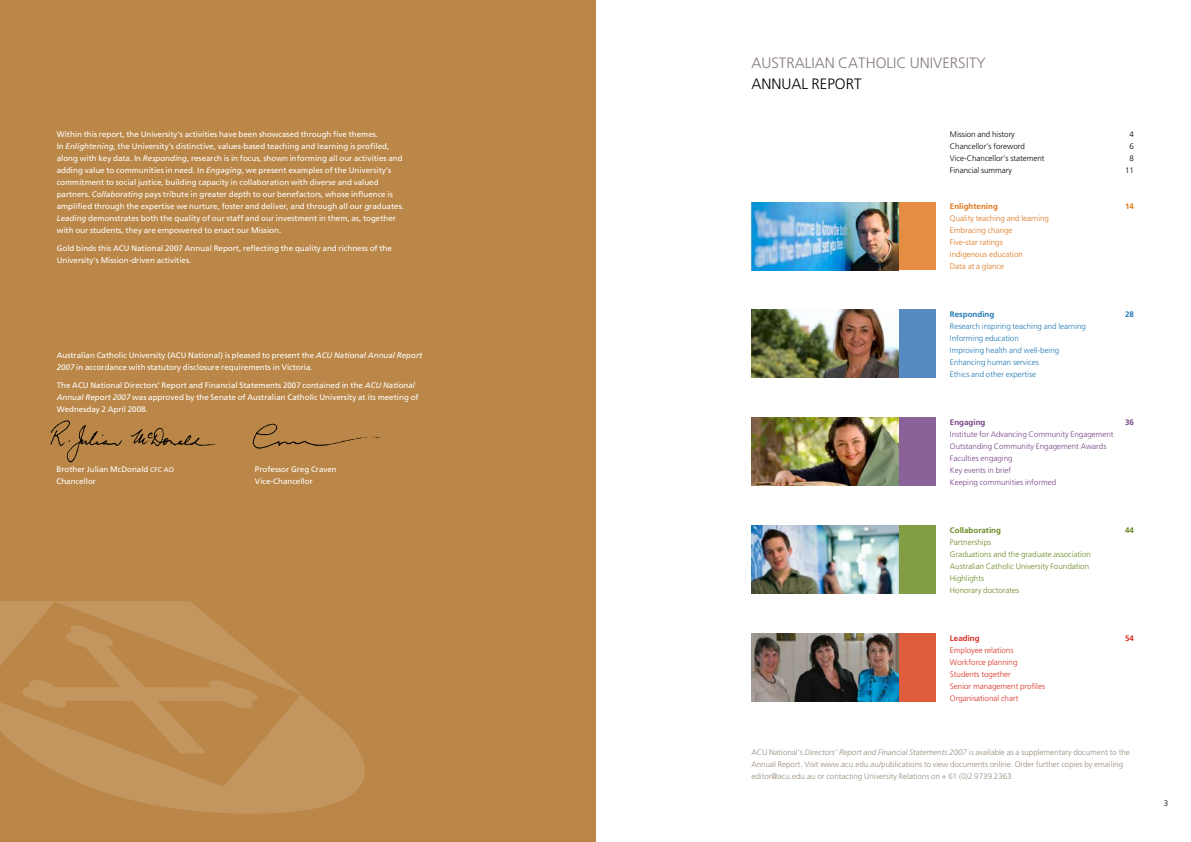
<style>
.page{position:relative;width:1191px;height:842px;background:#fff}
.page>*{position:absolute;margin:0;border:0;box-sizing:border-box;transform-origin:0 0}
.t1{font:300 15px "Frutiger";color:#877c78}
.t2{font:300 15px "Frutiger";color:#000}
.t3{font:8px/12px "Frutiger";color:#fff}
.t4{font:300 8px/12px "Frutiger";color:#998b7d}
.t5{font:300 8px/12px "Frutiger";color:#774387}
.t6{font:300 8px/12px "Frutiger";color:#2178b5}
.t7{font:300 8px/12px "Frutiger";color:#6a8a22}
.t8{font:300 8px/12px "Frutiger";color:#d82d20}
.t9{font:300 8px/12px "Frutiger";color:#de761c}
.t10{font:300 8px "Frutiger";color:#000}
.t11{font:700 8px "Frutiger";color:#6a8a22}
.t12{font:700 8px "Frutiger";color:#de761c}
.t13{font:700 8px "Frutiger";color:#2178b5}
.t14{font:700 8px "Frutiger";color:#774387}
.t15{font:700 8px "Frutiger";color:#d82d20}
.s1{font-style:italic}
.s2{font-family:"Frutiger Roman SC850";font-size:6.8px}
</style>
<div class="page">
<div style="left:899px;top:202px;width:36px;height:68px;background:#e58d43"></div>
<div style="left:899px;top:309px;width:36px;height:69px;background:#568bc1"></div>
<div style="left:899px;top:417px;width:36px;height:68px;background:#8a6199"></div>
<div style="left:899px;top:526px;width:36px;height:68px;background:#839d45"></div>
<div style="left:899px;top:633px;width:36px;height:68px;background:#df5c3c"></div>
<img style="left:751px;top:310px;width:148px;height:68px">
<img style="left:751px;top:417px;width:148px;height:68px">
<img style="left:751px;top:633px;width:148px;height:68px">
<img style="left:751px;top:526px;width:148px;height:68px">
<img style="left:751px;top:202px;width:148px;height:68px">
<div style="left:0;top:0;width:595px;height:842px;background:#ba8748"></div>
<img style="left:50px;top:420px;width:166px;height:42px">
<svg style="left:0;top:601px;width:365px;height:213px"></svg>
<img style="left:252px;top:423px;width:128px;height:26px">
<p class="t3" style="left:57px;top:128px;width:349px">Within this report, the University’s activities have been showcased through five themes.<br>In <span class="s1">Enlightening</span>, the University’s distinctive, values-based teaching and learning is profiled, along with key data. In <span class="s1">Responding</span>, research is in focus, shown informing all our activities and adding value to communities in need. In <span class="s1">Engaging</span>, we present examples of the University’s commitment to social justice, building capacity in collaboration with diverse and valued partners. <span class="s1">Collaborating</span> pays tribute in greater depth to our benefactors, whose influence is amplified through the expertise we nurture, foster and deliver, and through all our graduates.<br><span class="s1">Leading</span> demonstrates both the quality of our staff and our investment in them, as, together with our students, they are empowered to enact our Mission.</p>
<p class="t3" style="left:57px;top:242px;width:337px">Gold binds this ACU National 2007 Annual Report, reflecting the quality and richness of the<br>University’s Mission-driven activities.</p>
<p class="t3" style="left:57px;top:349px;width:367px">Australian Catholic University (ACU National) is pleased to present the <span class="s1">ACU National Annual Report<br>2007</span> in accordance with statutory disclosure requirements in Victoria.</p>
<p class="t3" style="left:57px;top:379px;width:363px">The ACU National Directors’ Report and Financial Statements 2007 contained in the <span class="s1">ACU National<br>Annual Report 2007</span> was approved by the Senate of Australian Catholic University at its meeting of<br>Wednesday 2 April 2008.</p>
<p class="t3" style="left:56px;top:463px;width:119px">Brother Julian McDonald <span class="s2">CFC AO<br></span>Chancellor</p>
<p class="t3" style="left:255px;top:463px;width:83px">Professor Greg Craven<br>Vice-Chancellor</p>
<h1 class="t1" style="left:751px;top:55px;width:236px">Australian Catholic U niversity</h1>
<h1 class="t2" style="left:751px;top:76px;width:112px">Annual Report</h1>
<p class="t10" style="left:950px;top:129px;width:66px">Mission and history</p>
<p class="t10" style="left:1129px;top:129px;width:6px">4</p>
<p class="t10" style="left:950px;top:141px;width:77px">Chancellor’s foreword</p>
<p class="t10" style="left:1129px;top:141px;width:6px">6</p>
<p class="t10" style="left:950px;top:153px;width:96px">Vice-Chancellor’s statement</p>
<p class="t10" style="left:1129px;top:153px;width:6px">8</p>
<p class="t10" style="left:950px;top:165px;width:64px">Financial summary</p>
<p class="t10" style="left:1125px;top:165px;width:10px">11</p>
<p class="t12" style="left:950px;top:201px;width:50px">Enlightening</p>
<p class="t12" style="left:1125px;top:201px;width:10px">14</p>
<p class="t9" style="left:950px;top:212px;width:101px">Quality teaching and learning<br>Embracing change<br>Five-star ratings<br>Indigenous education<br>Data at a glance</p>
<p class="t13" style="left:950px;top:309px;width:46px">Responding</p>
<p class="t13" style="left:1125px;top:309px;width:10px">28</p>
<p class="t6" style="left:950px;top:320px;width:138px">Research inspiring teaching and learning<br>Informing education<br>Improving health and well-being<br>Enhancing human services<br>Ethics and other expertise</p>
<p class="t14" style="left:950px;top:417px;width:37px">Engaging</p>
<p class="t14" style="left:1125px;top:417px;width:10px">36</p>
<p class="t5" style="left:950px;top:428px;width:165px">Institute for Advancing Community Engagement<br>Outstanding Community Engagement Awards<br>Faculties engaging<br>Key events in brief<br>Keeping communities informed</p>
<p class="t11" style="left:950px;top:525px;width:53px">Collaborating</p>
<p class="t11" style="left:1125px;top:525px;width:10px">44</p>
<p class="t7" style="left:950px;top:536px;width:142px">Partnerships<br>Graduations and the graduate association<br>Australian Catholic U niversity Foundation<br>Highlights<br>H onorary doctorates</p>
<p class="t15" style="left:950px;top:633px;width:31px">Leading</p>
<p class="t15" style="left:1125px;top:633px;width:10px">54</p>
<p class="t8" style="left:950px;top:644px;width:97px">Employee relations<br>Workforce planning<br>Students together<br>Senior management profiles<br>Organisational chart</p>
<p class="t4" style="left:751px;top:746px;width:380px">ACU National’s <span class="s1">Directors’ Report and Financial Statements 2007</span> is available as a supplementary document to the<br>Annual Report. Visit www.acu.edu.au/publications to view documents online. Order further copies by emailing editor@acu.edu.au or contacting U niversity Relations on + 61 (0)2 9739 2363.</p>
<p class="t10" style="left:1163px;top:798px;width:6px">3</p>
</div>
